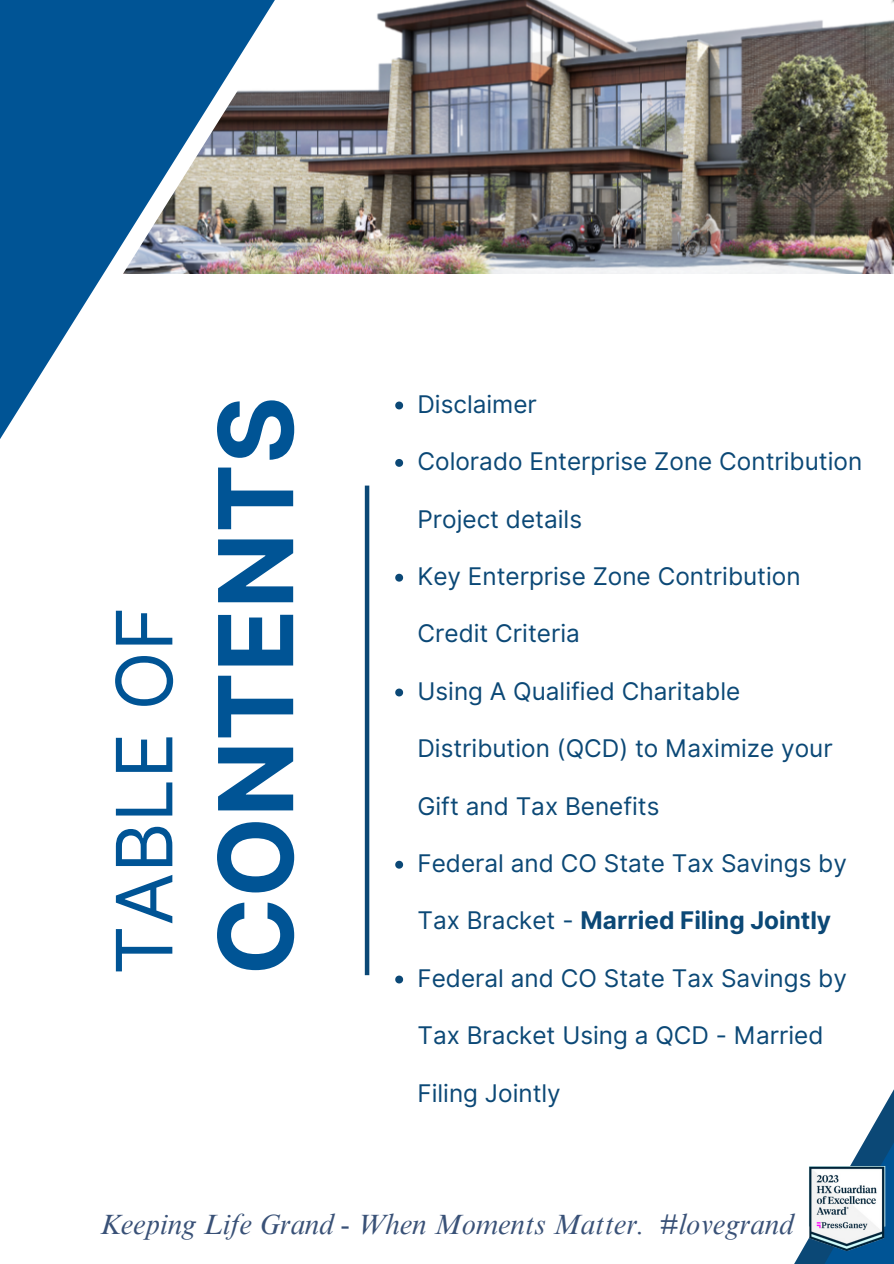
<style>
.page{position:relative;width:894px;height:1264px;background:#fff}
.page>*{position:absolute;margin:0;border:0;box-sizing:border-box;transform-origin:0 0}
.t1{font:700 103.2px "Inter";color:#005495}
.t2{font:77.55px "Inter";color:#005495}
.t3{font:italic 28.5px "Times NRMT Pro";color:#395177}
.t4{font:24.3px "Inter";color:#0b4876}
.t5{font:700 24.3px "Inter";color:#0b4876}
.s1{font-weight:400}
</style>
<div class="page">
<img style="left:481px;top:0;width:412px;height:273px">
<hr style="left:365px;top:485px;width:4px;height:490px;background:#0b4876">
<svg style="left:395px;top:573px;width:8px;height:8px"></svg>
<svg style="left:395px;top:688px;width:8px;height:8px"></svg>
<svg style="left:395px;top:860px;width:8px;height:8px"></svg>
<svg style="left:395px;top:975px;width:8px;height:8px"></svg>
<svg style="left:364px;top:0;width:117px;height:566px"></svg>
<svg style="left:0;top:0;width:473px;height:549px"></svg>
<img style="left:804px;top:1166px;width:85px;height:85px">
<p class="t2" style="left:98px;top:975px;width:371px;rotate:-90deg">TABLE OF</p>
<p class="t1" style="left:194px;top:975px;width:580px;rotate:-90deg">CONTENTS</p>
<p class="t4" style="left:417px;top:389px;width:121px">Disclaimer</p>
<p class="t4" style="left:417px;top:447px;width:446px">Colorado Enterprise Zone Contribution</p>
<p class="t4" style="left:417px;top:504px;width:166px">Project details</p>
<h1 class="t4" style="left:417px;top:561px;width:384px">Key Enterprise Zone Contribution</h1>
<h1 class="t4" style="left:417px;top:619px;width:164px">Credit Criteria</h1>
<p class="t4" style="left:417px;top:676px;width:324px">Using A Qualified Charitable</p>
<p class="t4" style="left:417px;top:734px;width:416px">Distribution (QCD) to Maximize your</p>
<p class="t4" style="left:417px;top:791px;width:243px">Gift and Tax Benefits</p>
<p class="t4" style="left:417px;top:848px;width:431px">Federal and CO State Tax Savings by</p>
<p class="t5" style="left:417px;top:906px;width:415px"><span class="s1">Tax Bracket -</span> Married Filing Jointly</p>
<p class="t4" style="left:417px;top:963px;width:431px">Federal and CO State Tax Savings by</p>
<p class="t4" style="left:417px;top:1020px;width:407px">Tax Bracket Using a QCD - Married</p>
<p class="t4" style="left:417px;top:1078px;width:145px">Filing Jointly</p>
<p class="t3" style="left:100px;top:1213px;width:694px">Keeping Life Grand - When Moments Matter. #lovegrand</p>
</div>
